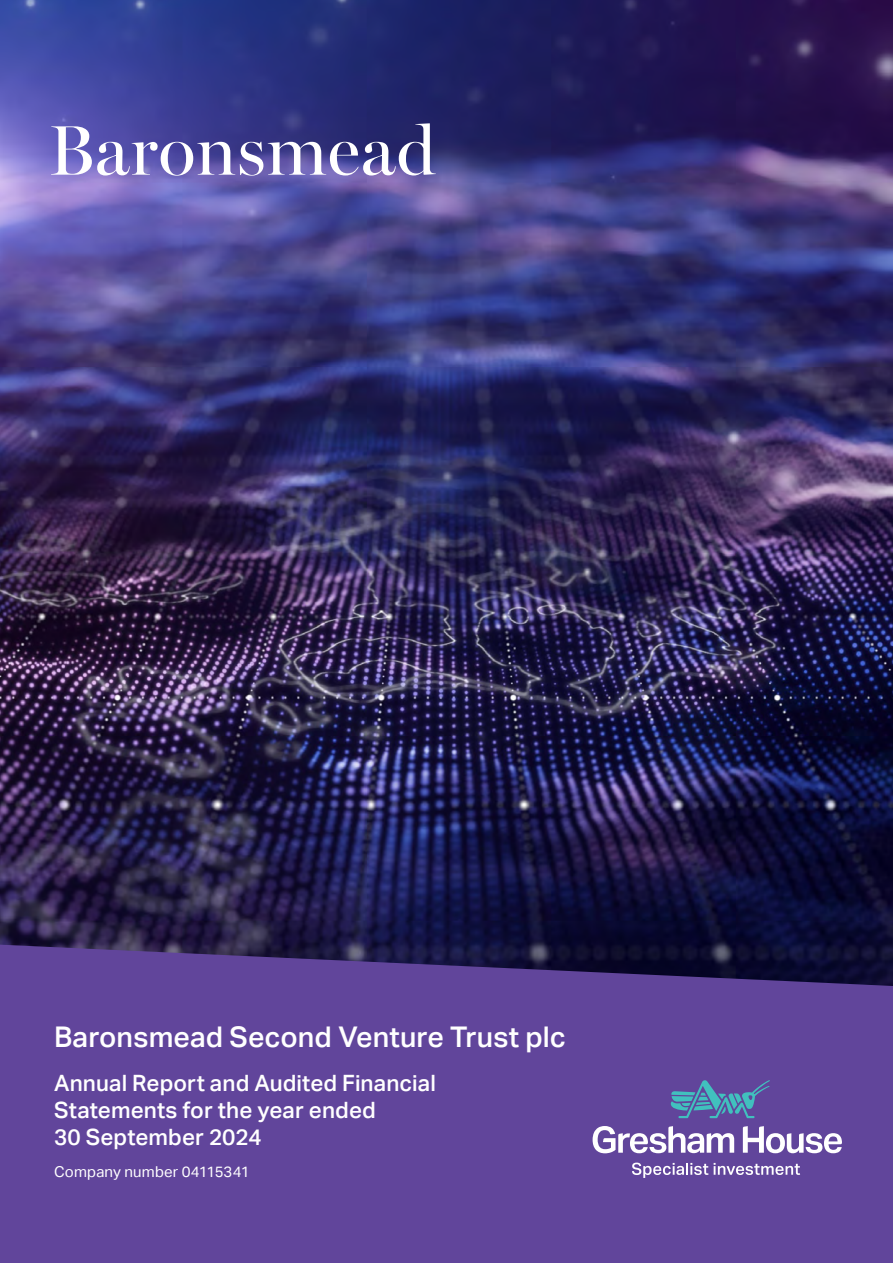
<style>
.page{position:relative;width:893px;height:1263px;background:#fff}
.page>*{position:absolute;margin:0;border:0;box-sizing:border-box;transform-origin:0 0}
.t1{font:500 28.5px "Aktiv Grotesk";letter-spacing:.005em;color:#fff}
.t2{font:500 22.5px/27px "Aktiv Grotesk";letter-spacing:.005em;color:#fff}
.t3{font:15px "Aktiv Grotesk";letter-spacing:.015em;color:#fff}
</style>
<div class="page">
<img style="left:0;top:0;width:893px;height:945px">
<div style="left:0;top:945px;width:893px;height:318px;background:#61459b"></div>
<svg style="left:671px;top:1080px;width:99px;height:38px;background:#556ea6"></svg>
<svg style="left:593px;top:1126px;width:141px;height:27px"></svg>
<svg style="left:743px;top:1126px;width:99px;height:27px"></svg>
<svg style="left:632px;top:1162px;width:76px;height:16px"></svg>
<svg style="left:714px;top:1163px;width:86px;height:12px"></svg>
<svg style="left:51px;top:123px;width:385px;height:53px"></svg>
<p class="t1" style="left:54px;top:1020px;width:513px">Baronsmead Second Venture Trust plc</p>
<p class="t2" style="left:54px;top:1069px;width:383px">Annual Report and Audited Financial<br>Statements for the year ended<br>30 September 2024</p>
<p class="t3" style="left:54px;top:1163px;width:197px">Company number 04115341</p>
</div>
